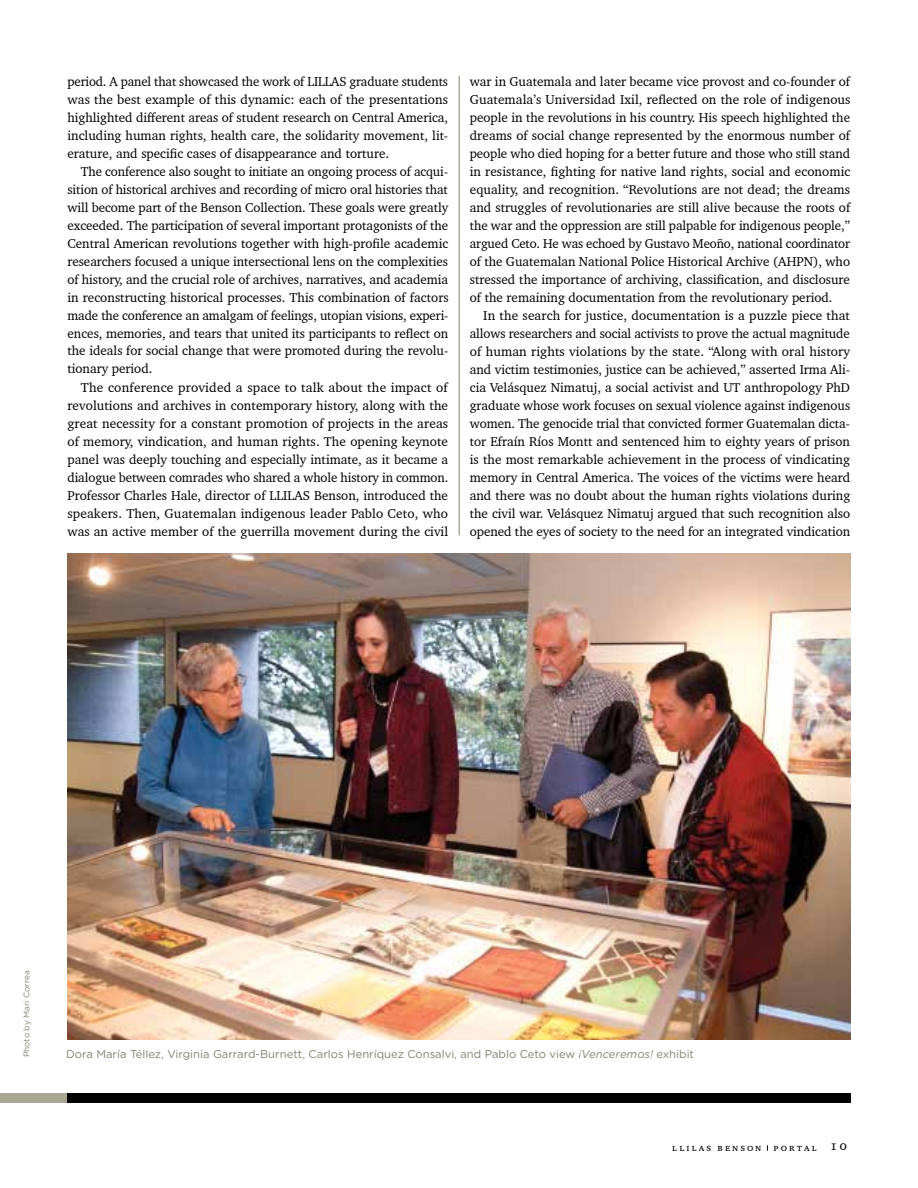
<style>
.page{position:relative;width:918px;height:1188px;background:#fff}
.page>*{position:absolute;margin:0;border:0;box-sizing:border-box;transform-origin:0 0}
.t1{font:13.2px/18px "Charter BT Pro";color:#000;text-align:justify}
.t2{font:11.25px "Gotham Rounded";color:#82816f}
.t3{font:10.5px "Charter BT Pro";letter-spacing:.225em;color:#000}
.t4{font:8.25px "Gotham Rounded";color:#82816f}
.s1{font-style:italic}
.s2{font-size:13.5px}
</style>
<div class="page">
<div style="left:0;top:1094px;width:851px;height:9px;background:#000"></div>
<div style="left:0;top:1094px;width:67px;height:9px;background:#a9a791"></div>
<img style="left:68px;top:554px;width:782px;height:486px">
<hr style="left:459px;top:76px;width:1px;height:460px;background:#82816f">
<p class="t1" style="left:68px;top:72px;width:382px">period. A panel that showcased the work of LILLAS graduate students was the best example of this dynamic: each of the presentations highlighted different areas of student research on Central America, including human rights, health care, the solidarity movement, lit&shy;erature, and specific cases of disappearance and torture.</p>
<p class="t1" style="left:68px;top:162px;width:383px;text-indent:13px">The conference also sought to initiate an ongoing process of acqui&shy;sition of historical archives and recording of micro oral histories that will become part of the Benson Collection. These goals were greatly exceeded. The participation of several important protagonists of the Central American revolutions together with high-profile academic researchers focused a unique intersectional lens on the complexities of history, and the crucial role of archives, narratives, and academia in reconstructing historical processes. This combination of factors made the conference an amalgam of feelings, utopian visions, experi&shy;ences, memories, and tears that united its participants to reflect on the ideals for social change that were promoted during the revolu&shy;tionary period.</p>
<p class="t1" style="left:68px;top:378px;width:382px;text-indent:13px">The conference provided a space to talk about the impact of revolutions and archives in contemporary history, along with the great necessity for a constant promotion of projects in the areas of memory, vindication, and human rights. The opening keynote panel was deeply touching and especially intimate, as it became a dialogue between comrades who shared a whole history in common.<br>Professor Charles Hale, director of LLILAS Benson, introduced the speakers. Then, Guatemalan indigenous leader Pablo Ceto, who was an active member of the guerrilla movement during the civil</p>
<p class="t1" style="left:470px;top:72px;width:382px">war in Guatemala and later became vice provost and co-founder of Guatemala’s Universidad Ixil, reflected on the role of indigenous people in the revolutions in his country. His speech highlighted the dreams of social change represented by the enormous number of people who died hoping for a better future and those who still stand in resistance, fighting for native land rights, social and economic equality, and recognition. “Revolutions are not dead; the dreams and struggles of revolutionaries are still alive because the roots of the war and the oppression are still palpable for indigenous people,” argued Ceto. He was echoed by Gustavo Meoño, national coordinator of the Guatemalan National Police Historical Archive (AHPN), who stressed the importance of archiving, classification, and disclosure of the remaining documentation from the revolutionary period.</p>
<p class="t1" style="left:470px;top:306px;width:382px;text-indent:13px">In the search for justice, documentation is a puzzle piece that allows researchers and social activists to prove the actual magnitude of human rights violations by the state. “Along with oral history and victim testimonies, justice can be achieved,” asserted Irma Ali&shy;cia Velásquez Nimatuj, a social activist and UT anthropology PhD graduate whose work focuses on sexual violence against indigenous women. The genocide trial that convicted former Guatemalan dicta&shy;tor Efraín Ríos Montt and sentenced him to eighty years of prison is the most remarkable achievement in the process of vindicating memory in Central America. The voices of the victims were heard and there was no doubt about the human rights violations during the civil war. Velásquez Nimatuj argued that such recognition also opened the eyes of society to the need for an integrated vindication</p>
<p class="t4" style="left:21px;top:1057px;width:88px;rotate:-90deg">Photo by Mari Correa</p>
<p class="t2" style="left:66px;top:1047px;width:630px">Dora María Téllez, Virginia Garrard-Burnett, Carlos Henríquez Consalvi, and Pablo Ceto view <span class="s1">¡Venceremos!</span> exhibit</p>
<p class="t3" style="left:672px;top:1140px;width:40px">llilas</p>
<p class="t3" style="left:725px;top:1140px;width:124px">enson portal <span class="s2">10</span></p>
</div>
